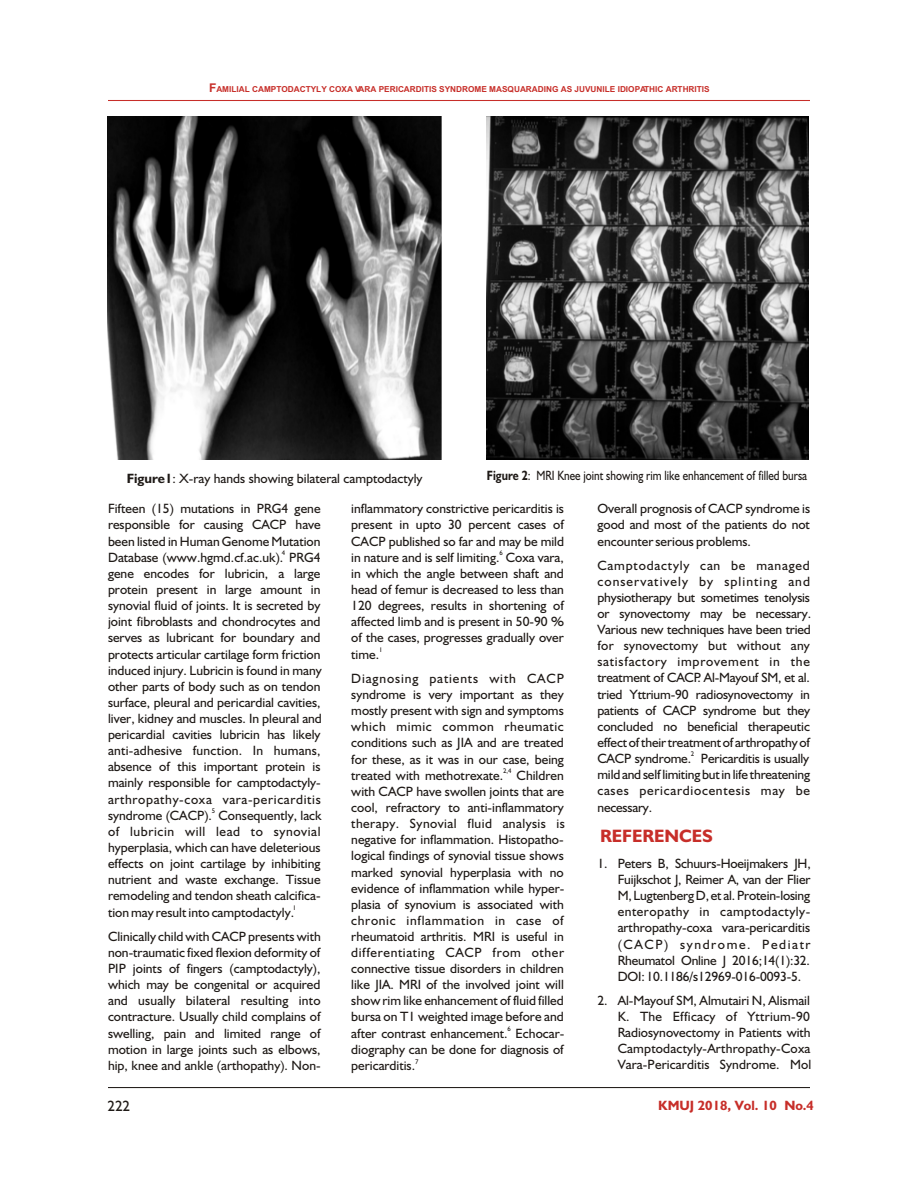
<style>
.page{position:relative;width:918px;height:1188px;background:#fff}
.page>*{position:absolute;margin:0;border:0;box-sizing:border-box;transform-origin:0 0}
.t1{font:700 18px "Humanst 521 BT";color:#c72e29}
.t2{font:15px "Humanst 521 BT";color:#1f1a17}
.t3{font:13.5px/16px "Humanst 521 BT";color:#1f1a17;text-align:justify}
.t4{font:13.5px "Humanst 521 BT";color:#1f1a17;scale:.83 1}
.t5{font:13.5px/24.2px "Humanst 521 BT";letter-spacing:.065em;color:#1f1a17}
.t6{font:700 13.5px "Humanst 521 BT";color:#c72e29}
.t7{font:700 8.25px "Arial";color:#c72e29}
.t8{font:6.75px "Humanst 521 BT";color:#1f1a17}
.s1{font-size:12px}
.s2{font-weight:700}
</style>
<div class="page">
<hr style="left:108px;top:1087px;width:702px;height:1px;background:#1f1a17">
<hr style="left:108px;top:100px;width:702px;height:1px;background:#c72e29">
<img style="left:486px;top:116px;width:322px;height:343px">
<img style="left:107px;top:116px;width:335px;height:343px">
<p class="t7" style="left:209px;top:86px;width:502px"><span class="s1">F</span>AMILIAL CAMPTODACTYLY COXA VARA PERICARDITIS SYNDROME MASQUARADING AS JUVUNILE IDIOPATHIC ARTHRITIS</p>
<p class="t3" style="left:127px;top:472px;width:297px"><span class="s2">Figure1</span>: X-ray hands showing bilateral camptodactyly</p>
<p class="t4" style="left:487px;top:470px;width:387px"><span class="s2">Figure 2</span>: MRI Knee joint showing rim like enhancement of filled bursa</p>
<p class="t3" style="left:108px;top:502px;width:214px">Fifteen (15) mutations in PRG4 gene responsible for causing CACP have been listed in Human Genome Mutation</p>
<p class="t8" style="left:282px;top:550px;width:5px">4</p>
<p class="t3" style="left:108px;top:550px;width:215px">Database (www.hgmd.cf.ac.uk). PRG4 gene encodes for lubricin, a large protein present in large amount in synovial fluid of joints. It is secreted by joint fibroblasts and chondrocytes and serves as lubricant for boundary and protects articular cartilage form friction induced injury. Lubricin is found in many other parts of body such as on tendon surface, pleural and pericardial cavities, liver, kidney and muscles. In pleural and pericardial cavities lubricin has likely anti-adhesive function. In humans, absence of this important protein is mainly responsible for camptodactyly&shy;arthropathy-coxa vara-pericarditis</p>
<p class="t8" style="left:212px;top:808px;width:5px">5</p>
<p class="t3" style="left:108px;top:808px;width:215px">syndrome (CACP). Consequently, lack of lubricin will lead to synovial hyperplasia, which can have deleterious effects on joint cartilage by inhibiting nutrient and waste exchange. Tissue remodeling and tendon sheath calcifica-</p>
<p class="t8" style="left:293px;top:905px;width:5px">1</p>
<p class="t3" style="left:108px;top:901px;width:214px;line-height:24.2px">tion may result into camptodactyly.<br>Clinically child with CACP presents with</p>
<p class="t3" style="left:108px;top:946px;width:214px">non-traumatic fixed flexion deformity of PIP joints of fingers (camptodactyly), which may be congenital or acquired and usually bilateral resulting into contracture. Usually child complains of swelling, pain and limited range of motion in large joints such as elbows, hip, knee and ankle (arthopathy). Non-</p>
<p class="t3" style="left:351px;top:502px;width:214px">inflammatory constrictive pericarditis is present in upto 30 percent cases of CACP published so far and may be mild</p>
<p class="t8" style="left:499px;top:550px;width:5px">6</p>
<p class="t3" style="left:351px;top:550px;width:214px">in nature and is self limiting. Coxa vara, in which the angle between shaft and head of femur is decreased to less than 120 degrees, results in shortening of affected limb and is present in 50-90 % of the cases, progresses gradually over</p>
<p class="t8" style="left:379px;top:647px;width:5px">1</p>
<p class="t5" style="left:351px;top:643px;width:214px">time.<br>Diagnosing patients with CACP</p>
<p class="t3" style="left:351px;top:688px;width:214px">syndrome is very important as they mostly present with sign and symptoms which mimic common rheumatic conditions such as JIA and are treated for these, as it was in our case, being</p>
<p class="t8" style="left:503px;top:768px;width:10px">2,4</p>
<p class="t3" style="left:351px;top:768px;width:215px">treated with methotrexate. Children with CACP have swollen joints that are cool, refractory to anti-inflammatory therapy. Synovial fluid analysis is negative for inflammation. Histopatho&shy;logical findings of synovial tissue shows marked synovial hyperplasia with no evidence of inflammation while hyper&shy;plasia of synovium is associated with chronic inflammation in case of rheumatoid arthritis. MRI is useful in differentiating CACP from other connective tissue disorders in children like JIA. MRI of the involved joint will show rim like enhancement of fluid filled bursa on T1 weighted image before and</p>
<p class="t8" style="left:508px;top:1026px;width:5px">6</p>
<p class="t3" style="left:351px;top:1026px;width:215px">after contrast enhancement. Echocar&shy;diography can be done for diagnosis of</p>
<p class="t8" style="left:415px;top:1058px;width:5px">7</p>
<p class="t3" style="left:351px;top:1059px;width:65px">pericarditis.</p>
<p class="t3" style="left:597px;top:502px;width:214px">Overall prognosis of CACP syndrome is good and most of the patients do not encounter serious problems.</p>
<p class="t3" style="left:597px;top:558px;width:215px">Camptodactyly can be managed conservatively by splinting and physiotherapy but sometimes tenolysis or synovectomy may be necessary.<br>Various new techniques have been tried for synovectomy but without any satisfactory improvement in the treatment of CACP. Al-Mayouf SM, et al. tried Yttrium-90 radiosynovectomy in patients of CACP syndrome but they concluded no beneficial therapeutic effect of their treatment of arthropathy of</p>
<p class="t8" style="left:691px;top:751px;width:5px">2</p>
<p class="t3" style="left:597px;top:752px;width:214px">CACP syndrome. Pericarditis is usually mild and self limiting but in life threatening cases pericardiocentesis may be necessary.</p>
<h1 class="t1" style="left:600px;top:829px;width:114px">REFERENCES</h1>
<p class="t3" style="left:618px;top:857px;width:195px;text-indent:-20px">1. Peters B, Schuurs-Hoeijmakers JH, Fuijkschot J, Reimer A, van der Flier M, Lugtenberg D, et al. Protein-losing enteropathy in camptodactyly&shy;arthropathy-coxa vara-pericarditis (CACP) syndrome. Pediatr Rheumatol Online J 2016;14(1):32.<br>DOI: 10.1186/s12969-016-0093-5.</p>
<p class="t3" style="left:618px;top:993px;width:195px;text-indent:-20px">2. Al-Mayouf SM, Almutairi N, Alismail K. The Efficacy of Yttrium-90<br>Radiosynovectomy in Patients with Camptodactyly-Arthropathy-Coxa Vara-Pericarditis Syndrome. Mol</p>
<p class="t2" style="left:107px;top:1099px;width:24px">222</p>
<p class="t6" style="left:658px;top:1099px;width:157px">KMUJ 2018, Vol. 10 No.4</p>
</div>
